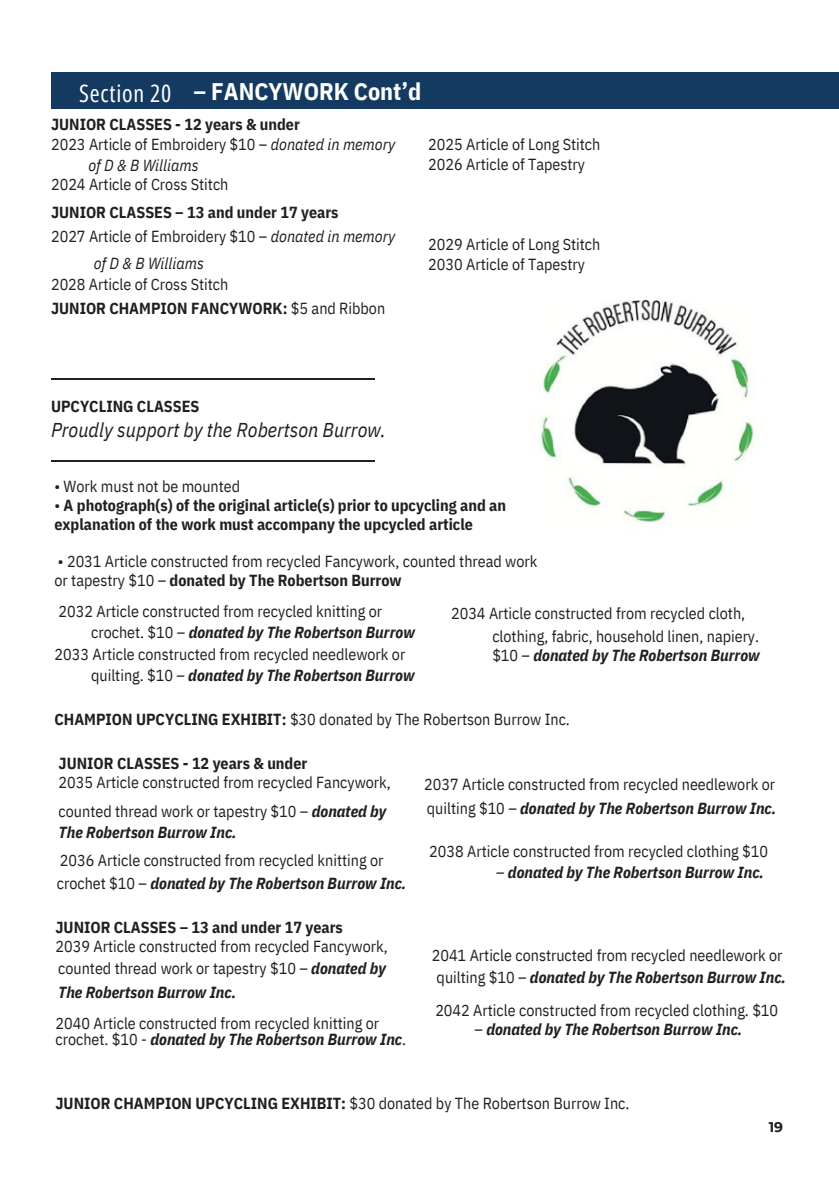
<style>
.page{position:relative;width:839px;height:1191px;background:#fff}
.page>*{position:absolute;margin:0;border:0;box-sizing:border-box;transform-origin:0 0}
.t1{font:700 24px "IBM Plex Sans Cond";color:#fff}
.t2{font:24px "Open Sans Condensed";letter-spacing:.03em;color:#fff}
.t3{font:italic 20px "IBM Plex Sans Cond";color:#231f20}
.t4{font:16px/19.6px "IBM Plex Sans Cond";color:#231f20}
.t5{font:italic 700 16px "IBM Plex Sans Cond";color:#231f20}
.t6{font:700 16px/18.6px "IBM Plex Sans Cond";color:#231f20}
.t7{font:italic 16px "IBM Plex Sans Cond";color:#231f20}
.t8{font:700 14px "Montserrat";color:#231f20}
.s1{font-style:italic}
.s2{font-weight:400}
.s3{font-weight:700}
.s4{font-weight:400;font-style:normal}
.s5{font-weight:700;font-style:italic}
</style>
<div class="page">
<img style="left:539px;top:300px;width:215px;height:223px">
<div style="left:51px;top:72px;width:787px;height:37px;background:#143a61"></div>
<hr style="left:51px;top:378px;width:323px;height:2px;background:#231f20">
<hr style="left:51px;top:460px;width:323px;height:2px;background:#231f20">
<p class="t2" style="left:79px;top:76px;width:94px">Section 20</p>
<p class="t1" style="left:193px;top:76px;width:229px">– FANCYWORK Cont’d</p>
<p class="t6" style="left:51px;top:115px;width:250px">JUNIOR CLASSES - 12 years &amp; under</p>
<p class="t4" style="left:51px;top:135px;width:346px">2023 Article of Embroidery $10 – <span class="s1">donated in memory</span></p>
<p class="t7" style="left:88px;top:154px;width:112px">of D &amp; B Williams</p>
<p class="t4" style="left:51px;top:174px;width:179px">2024 Article of Cross Stitch</p>
<p class="t6" style="left:51px;top:202px;width:289px">JUNIOR CLASSES – 13 and under 17 years</p>
<p class="t4" style="left:51px;top:226px;width:346px">2027 Article of Embroidery $10 – <span class="s1">donated in memory</span></p>
<p class="t7" style="left:94px;top:253px;width:112px">of D &amp; B Williams</p>
<p class="t4" style="left:51px;top:274px;width:179px">2028 Article of Cross Stitch</p>
<p class="t6" style="left:51px;top:299px;width:335px">JUNIOR CHAMPION FANCYWORK: <span class="s2">$5 and Ribbon</span></p>
<p class="t4" style="left:428px;top:135px;width:174px">2025 Article of Long Stitch<br>2026 Article of Tapestry</p>
<p class="t4" style="left:428px;top:235px;width:174px">2029 Article of Long Stitch<br>2030 Article of Tapestry</p>
<h1 class="t6" style="left:51px;top:396px;width:150px">UPCYCLING CLASSES</h1>
<h1 class="t3" style="left:51px;top:417px;width:336px">Proudly support by the Robertson Burrow.</h1>
<h3 class="t4" style="left:54px;top:477px;width:187px">• Work must not be mounted</h3>
<p class="t6" style="left:54px;top:496px;width:453px"><span class="s2">•</span> A photograph(s) of the original article(s) prior to upcycling and an explanation of the work must accompany the upcycled article</p>
<p class="t4" style="left:54px;top:552px;width:484px;line-height:18.6px">• 2031 Article constructed from recycled Fancywork, counted thread work or tapestry $10 – <span class="s3">donated by The Robertson Burrow</span></p>
<p class="t4" style="left:59px;top:601px;width:325px">2032 Article constructed from recycled knitting or</p>
<p class="t4" style="left:451px;top:603px;width:295px">2034 Article constructed from recycled cloth,</p>
<p class="t5" style="left:91px;top:621px;width:325px"><span class="s4">crochet. $10 –</span> donated by The Robertson Burrow</p>
<p class="t4" style="left:492px;top:626px;width:268px">clothing, fabric, household linen, napiery.</p>
<p class="t4" style="left:54px;top:644px;width:352px">2033 Article constructed from recycled needlework or</p>
<p class="t5" style="left:492px;top:645px;width:269px"><span class="s4">$10 –</span> donated by The Robertson Burrow</p>
<p class="t5" style="left:91px;top:665px;width:325px"><span class="s4">quilting. $10 –</span> donated by The Robertson Burrow</p>
<p class="t4" style="left:54px;top:709px;width:517px"><span class="s3">CHAMPION UPCYCLING EXHIBIT:</span> $30 donated by The Robertson Burrow Inc.</p>
<p class="t4" style="left:59px;top:753px;width:334px"><span class="s3">JUNIOR CLASSES - 12 years &amp; under<br></span>2035 Article constructed from recycled Fancywork,</p>
<p class="t4" style="left:424px;top:774px;width:352px">2037 Article constructed from recycled needlework or</p>
<h4 class="t4" style="left:59px;top:801px;width:329px">counted thread work or tapestry $10 – <span class="s5">donated by</span></h4>
<p class="t5" style="left:427px;top:798px;width:351px"><span class="s4">quilting $10 –</span> donated by The Robertson Burrow Inc.</p>
<p class="t5" style="left:59px;top:821px;width:179px">The Robertson Burrow Inc.</p>
<p class="t4" style="left:429px;top:842px;width:340px">2038 Article constructed from recycled clothing $10</p>
<p class="t4" style="left:60px;top:850px;width:325px">2036 Article constructed from recycled knitting or</p>
<p class="t5" style="left:496px;top:862px;width:269px"><span class="s4">–</span> donated by The Robertson Burrow Inc.</p>
<p class="t5" style="left:57px;top:872px;width:351px"><span class="s4">crochet $10 –</span> donated by The Robertson Burrow Inc.</p>
<p class="t4" style="left:55px;top:917px;width:334px"><span class="s3">JUNIOR CLASSES – 13 and under 17 years<br></span>2039 Article constructed from recycled Fancywork,</p>
<p class="t4" style="left:58px;top:958px;width:329px">counted thread work or tapestry $10 – <span class="s5">donated by</span></p>
<p class="t5" style="left:58px;top:982px;width:179px">The Robertson Burrow Inc.</p>
<p class="t4" style="left:55px;top:1013px;width:325px">2040 Article constructed from recycled knitting or</p>
<p class="t5" style="left:55px;top:1028px;width:352px"><span class="s4">crochet. $10 -</span> donated by The Robertson Burrow Inc<span class="s4">.</span></p>
<p class="t4" style="left:431px;top:946px;width:352px">2041 Article constructed from recycled needlework or</p>
<p class="t5" style="left:436px;top:967px;width:351px"><span class="s4">quilting $10 –</span> donated by The Robertson Burrow Inc.</p>
<p class="t4" style="left:435px;top:1000px;width:344px">2042 Article constructed from recycled clothing. $10</p>
<p class="t5" style="left:474px;top:1019px;width:269px"><span class="s4">–</span> donated by The Robertson Burrow Inc.</p>
<p class="t4" style="left:55px;top:1093px;width:575px"><span class="s3">JUNIOR CHAMPION UPCYCLING EXHIBIT:</span> $30 donated by The Robertson Burrow Inc.</p>
<h2 class="t8" style="left:768px;top:1119px;width:16px">19</h2>
</div>
